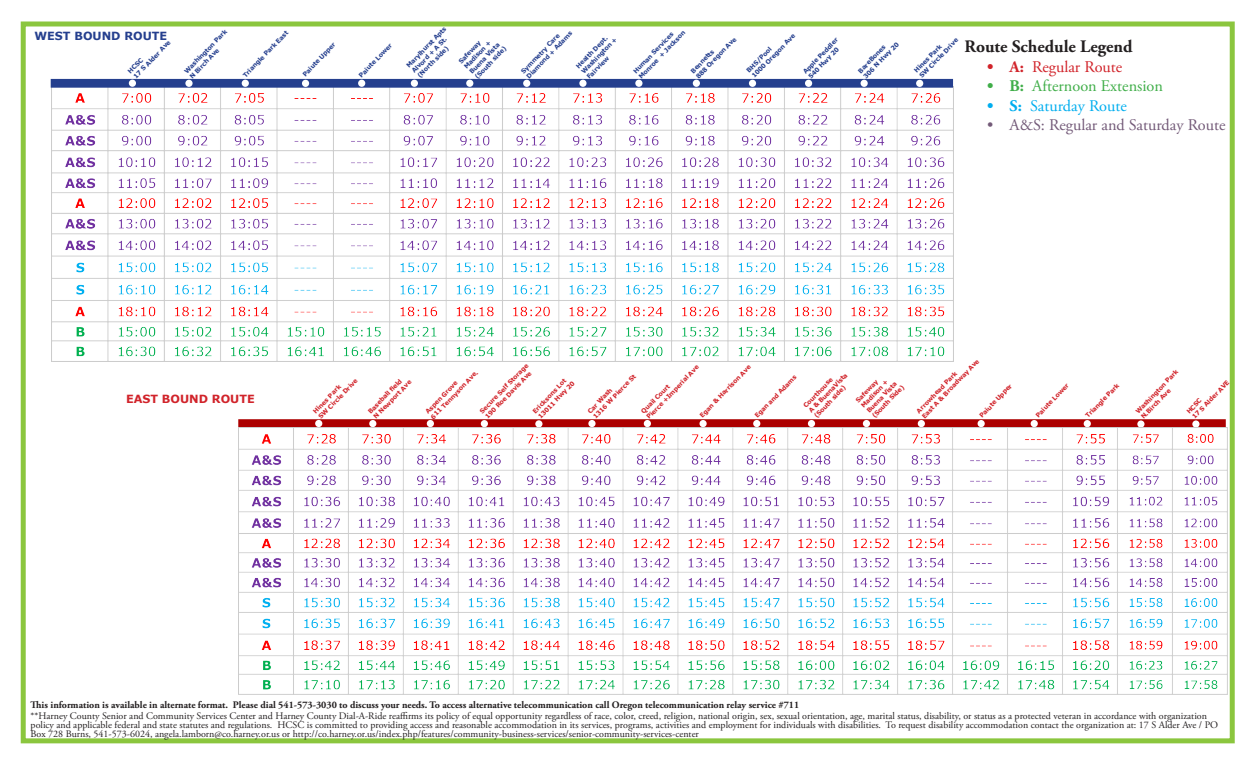
<style>
.page{position:relative;width:1260px;height:765px;background:#fff}
.page>*{position:absolute;margin:0;border:0;box-sizing:border-box;transform-origin:0 0}
.t1{font:700 17.5px "Adobe Garamond Pro";color:#231f20}
.t2{font:16.25px "Adobe Garamond Pro";color:#735a78}
.t3{font:16.25px "Adobe Garamond Pro";color:#40ae49}
.t4{font:16.25px "Adobe Garamond Pro";color:#00aeef}
.t5{font:16.25px "Adobe Garamond Pro";color:#d1232a}
.t6{font:700 11.25px "Verdana";color:#253f8e}
.t7{font:700 11.25px "Verdana";color:#d1232a}
.t8{font:10px/8.8px "Adobe Garamond Pro";color:#231f20}
.t9{font:700 10px "Adobe Garamond Pro";color:#231f20}
.t10{font:700 6.25px "Verdana";color:#d1232a}
.t11{font:700 6.25px "Verdana";color:#253f8e}
.s1{font-weight:700}
</style>
<div class="page">
<div style="left:21px;top:21px;width:1214px;height:722px;border:5px solid #8bc63e"></div>
<img style="left:51px;top:88px;width:902px;height:273px">
<div style="left:51px;top:79px;width:902px;height:9px;background:#253f8e"></div>
<div style="left:129px;top:80px;width:7px;height:7px;background:#fff;border-radius:50%"></div>
<div style="left:185px;top:80px;width:8px;height:7px;background:#fff;border-radius:50%"></div>
<div style="left:242px;top:80px;width:7px;height:7px;background:#fff;border-radius:50%"></div>
<div style="left:302px;top:80px;width:7px;height:7px;background:#fff;border-radius:50%"></div>
<div style="left:358px;top:80px;width:7px;height:7px;background:#fff;border-radius:50%"></div>
<div style="left:411px;top:80px;width:7px;height:7px;background:#fff;border-radius:50%"></div>
<div style="left:466px;top:80px;width:7px;height:7px;background:#fff;border-radius:50%"></div>
<div style="left:523px;top:80px;width:7px;height:7px;background:#fff;border-radius:50%"></div>
<div style="left:579px;top:80px;width:8px;height:7px;background:#fff;border-radius:50%"></div>
<div style="left:635px;top:80px;width:8px;height:7px;background:#fff;border-radius:50%"></div>
<div style="left:693px;top:80px;width:7px;height:7px;background:#fff;border-radius:50%"></div>
<div style="left:749px;top:80px;width:7px;height:7px;background:#fff;border-radius:50%"></div>
<div style="left:805px;top:80px;width:7px;height:7px;background:#fff;border-radius:50%"></div>
<div style="left:861px;top:80px;width:7px;height:7px;background:#fff;border-radius:50%"></div>
<div style="left:916px;top:80px;width:7px;height:7px;background:#fff;border-radius:50%"></div>
<div style="left:238px;top:419px;width:988px;height:9px;background:#ac0000"></div>
<div style="left:315px;top:420px;width:7px;height:7px;background:#fff;border-radius:50%"></div>
<div style="left:369px;top:420px;width:7px;height:7px;background:#fff;border-radius:50%"></div>
<div style="left:427px;top:420px;width:7px;height:7px;background:#fff;border-radius:50%"></div>
<div style="left:481px;top:420px;width:7px;height:7px;background:#fff;border-radius:50%"></div>
<div style="left:535px;top:420px;width:8px;height:8px;background:#fff;border-radius:50%"></div>
<div style="left:588px;top:420px;width:8px;height:7px;background:#fff;border-radius:50%"></div>
<div style="left:644px;top:420px;width:7px;height:7px;background:#fff;border-radius:50%"></div>
<div style="left:699px;top:420px;width:8px;height:7px;background:#fff;border-radius:50%"></div>
<div style="left:753px;top:420px;width:7px;height:7px;background:#fff;border-radius:50%"></div>
<div style="left:808px;top:420px;width:7px;height:7px;background:#fff;border-radius:50%"></div>
<div style="left:863px;top:420px;width:7px;height:7px;background:#fff;border-radius:50%"></div>
<div style="left:918px;top:420px;width:7px;height:7px;background:#fff;border-radius:50%"></div>
<div style="left:978px;top:420px;width:7px;height:7px;background:#fff;border-radius:50%"></div>
<div style="left:1031px;top:420px;width:7px;height:7px;background:#fff;border-radius:50%"></div>
<div style="left:1084px;top:420px;width:7px;height:7px;background:#fff;border-radius:50%"></div>
<div style="left:1137px;top:420px;width:8px;height:8px;background:#fff;border-radius:50%"></div>
<div style="left:1192px;top:420px;width:8px;height:8px;background:#fff;border-radius:50%"></div>
<img style="left:239px;top:428px;width:988px;height:267px">
<p class="t11" style="left:131px;top:74px;width:52px;rotate:-46deg">17 S Alder Ave</p>
<p class="t11" style="left:182px;top:69px;width:60px;rotate:-46deg">Washington Park</p>
<p class="t6" style="left:35px;top:28px;width:134px">WEST BOUND ROUTE</p>
<p class="t11" style="left:188px;top:74px;width:41px;rotate:-46deg">N Birch Ave</p>
<p class="t11" style="left:126px;top:69px;width:20px;rotate:-46deg">HCSC</p>
<p class="t11" style="left:241px;top:73px;width:63px;rotate:-46deg">Triangle Park East</p>
<p class="t11" style="left:301px;top:72px;width:46px;rotate:-46deg">Paiute Upper</p>
<p class="t11" style="left:357px;top:73px;width:46px;rotate:-46deg">Paiute Lower</p>
<p class="t11" style="left:404px;top:63px;width:56px;rotate:-46deg">Marylhurst Apts</p>
<p class="t11" style="left:410px;top:69px;width:49px;rotate:-46deg">Alvord + A St.</p>
<p class="t11" style="left:415px;top:74px;width:43px;rotate:-46deg">(North side)</p>
<p class="t11" style="left:457px;top:59px;width:31px;rotate:-46deg">Safeway</p>
<p class="t11" style="left:462px;top:64px;width:37px;rotate:-46deg">Madison +</p>
<p class="t11" style="left:467px;top:70px;width:42px;rotate:-46deg">Buena Vista</p>
<p class="t11" style="left:473px;top:75px;width:44px;rotate:-46deg">(South side)</p>
<p class="t11" style="left:524px;top:74px;width:64px;rotate:-46deg">Diamond + Adams</p>
<p class="t11" style="left:574px;top:64px;width:44px;rotate:-46deg">Health Dept.</p>
<p class="t11" style="left:519px;top:69px;width:54px;rotate:-46deg">Symmetry Care</p>
<p class="t11" style="left:579px;top:70px;width:50px;rotate:-46deg">Washington +</p>
<p class="t11" style="left:585px;top:75px;width:31px;rotate:-46deg">Fairview</p>
<p class="t11" style="left:637px;top:75px;width:66px;rotate:-46deg">Monroe + Jackson</p>
<p class="t11" style="left:631px;top:69px;width:56px;rotate:-46deg">Human Services</p>
<p class="t11" style="left:750px;top:74px;width:61px;rotate:-46deg">1000 Oregon Ave</p>
<p class="t11" style="left:801px;top:69px;width:49px;rotate:-46deg">Apple Peddler</p>
<p class="t11" style="left:694px;top:74px;width:56px;rotate:-46deg">888 Oregon Ave</p>
<p class="t11" style="left:744px;top:69px;width:35px;rotate:-46deg">BHS/Pool</p>
<p class="t11" style="left:917px;top:74px;width:54px;rotate:-46deg">SW Circle Drive</p>
<p class="t1" style="left:965px;top:37px;width:169px">Route Schedule Legend</p>
<p class="t5" style="left:987px;top:57px;width:137px"><span class="s1">• A:</span> Regular Route</p>
<p class="t3" style="left:987px;top:76px;width:177px"><span class="s1">• B:</span> Afternoon Extension</p>
<p class="t4" style="left:987px;top:96px;width:141px"><span class="s1">• S:</span> Saturday Route</p>
<p class="t2" style="left:987px;top:115px;width:240px">• A&amp;S: Regular and Saturday Route</p>
<p class="t11" style="left:861px;top:74px;width:49px;rotate:-46deg">306 N Hwy 20</p>
<p class="t11" style="left:912px;top:68px;width:38px;rotate:-46deg">Hines Park</p>
<p class="t11" style="left:806px;top:75px;width:42px;rotate:-46deg">540 Hwy 20</p>
<p class="t11" style="left:856px;top:69px;width:38px;rotate:-46deg">BareBones</p>
<p class="t11" style="left:689px;top:69px;width:32px;rotate:-46deg">Bennetts</p>
<p class="t7" style="left:126px;top:390px;width:130px">EAST BOUND ROUTE</p>
<p class="t10" style="left:429px;top:415px;width:66px;rotate:-46deg">611 Tennyson Ave.</p>
<p class="t10" style="left:478px;top:409px;width:68px;rotate:-46deg">Secure Self Storage</p>
<p class="t10" style="left:644px;top:415px;width:74px;rotate:-46deg">Pierce +Imperial Ave</p>
<p class="t10" style="left:698px;top:413px;width:72px;rotate:-46deg">Egan &amp; Harrison Ave</p>
<p class="t10" style="left:753px;top:413px;width:58px;rotate:-46deg">Egan and Adams</p>
<p class="t10" style="left:801px;top:403px;width:41px;rotate:-46deg">Courthouse</p>
<p class="t10" style="left:483px;top:415px;width:65px;rotate:-46deg">190 Roe Davis Ave</p>
<p class="t10" style="left:531px;top:409px;width:47px;rotate:-46deg">Ericksons Lot</p>
<p class="t10" style="left:807px;top:409px;width:54px;rotate:-46deg">A &amp; BuenaVista</p>
<p class="t10" style="left:591px;top:414px;width:60px;rotate:-46deg">1316 W Pierce St</p>
<p class="t10" style="left:639px;top:409px;width:40px;rotate:-46deg">Quail Court</p>
<p class="t10" style="left:316px;top:415px;width:55px;rotate:-46deg">SW Circle Drive</p>
<p class="t10" style="left:366px;top:409px;width:47px;rotate:-46deg">Baseball field</p>
<p class="t10" style="left:812px;top:414px;width:44px;rotate:-46deg">(South side)</p>
<p class="t10" style="left:854px;top:398px;width:31px;rotate:-46deg">Safeway</p>
<p class="t10" style="left:859px;top:403px;width:37px;rotate:-46deg">Madison +</p>
<p class="t10" style="left:371px;top:415px;width:53px;rotate:-46deg">N Newport Ave</p>
<p class="t10" style="left:423px;top:410px;width:45px;rotate:-46deg">Aspen Grove</p>
<p class="t10" style="left:536px;top:414px;width:51px;rotate:-46deg">13011 Hwy 20</p>
<p class="t10" style="left:586px;top:409px;width:34px;rotate:-46deg">Car Wash</p>
<p class="t10" style="left:865px;top:409px;width:42px;rotate:-46deg">Buena Vista</p>
<p class="t10" style="left:311px;top:409px;width:39px;rotate:-46deg">Hines Park</p>
<p class="t10" style="left:870px;top:414px;width:45px;rotate:-46deg">(South Side)</p>
<p class="t10" style="left:920px;top:414px;width:81px;rotate:-46deg">East A &amp; Broadway Ave</p>
<p class="t10" style="left:915px;top:409px;width:57px;rotate:-46deg">Arrowhead Park</p>
<p class="t10" style="left:977px;top:413px;width:46px;rotate:-46deg">Paiute Upper</p>
<p class="t10" style="left:1034px;top:413px;width:46px;rotate:-46deg">Paiute Lower</p>
<p class="t10" style="left:1083px;top:414px;width:47px;rotate:-46deg">Triangle Park</p>
<p class="t10" style="left:1134px;top:410px;width:60px;rotate:-46deg">Washington Park</p>
<p class="t10" style="left:1190px;top:415px;width:52px;rotate:-46deg">17 S Alder AVE</p>
<p class="t10" style="left:1139px;top:415px;width:41px;rotate:-46deg">N.Birch Ave</p>
<p class="t10" style="left:1185px;top:410px;width:20px;rotate:-46deg">HCSC</p>
<p class="t9" style="left:31px;top:699px;width:770px">This information is available in alternate format. Please dial 541-573-3030 to discuss your needs. To access alternative telecommunication call Oregon telecommunication relay service #711</p>
<p class="t8" style="left:31px;top:712px;width:1189px">**Harney County Senior and Community Services Center and Harney County Dial-A-Ride reaffirms its policy of equal opportunity regardless of race, color, creed, religion, national origin, sex, sexual orientation, age, marital status, disability, or status as a protected veteran in accordance with organization policy and applicable federal and state statutes and regulations. HCSC is committed to providing access and reasonable accommodation in its services, programs, activities and employment for individuals with disabilities. To request disability accommodation contact the organization at: 17 S Alder Ave / PO<br>Box 728 Burns, 541-573-6024, angela.lamborn@co.harney.or.us or http://co.harney.or.us/index.php/features/community-business-services/senior-community-services-center</p>
</div>
